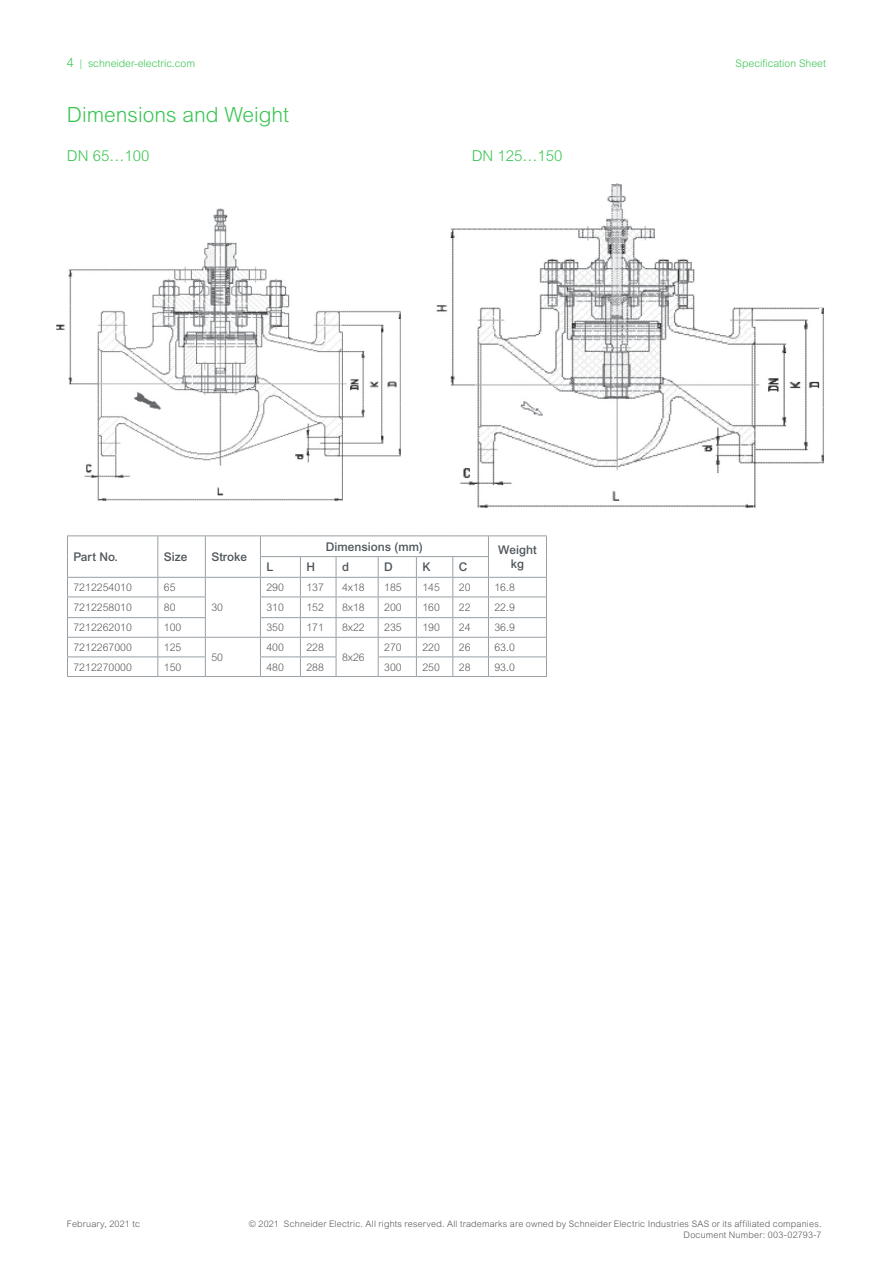
<style>
.page{position:relative;width:893px;height:1263px;background:#fff}
.page>*{position:absolute;margin:0;border:0;box-sizing:border-box;transform-origin:0 0}
.Subhead_Style_02{font:300 21px "Arial MT Std";color:#3ac552}
.Subhead_Style_03{font:300 15px "Arial MT Std";color:#3ac552}
.Table_Title_Bold{font:500 12px "Arial MT Std";color:#4d555b}
.Table_Body_Copy{font:300 10.5px "Arial MT Std";color:#58595b}
.t1{font:300 10.5px "Arial MT Std";color:#3ac552}
.t2{font:300 9px/10.5px "Arial MT Std";letter-spacing:.02em;color:#55595b;text-align:right}
.s1{font-size:12.75px}
</style>
<div class="page">
<hr style="left:67px;top:535px;width:91px;height:1px;background:#979fa5">
<hr style="left:158px;top:535px;width:47px;height:1px;background:#979fa5">
<hr style="left:205px;top:535px;width:55px;height:1px;background:#979fa5">
<hr style="left:260px;top:535px;width:40px;height:1px;background:#979fa5">
<hr style="left:300px;top:535px;width:36px;height:1px;background:#979fa5">
<hr style="left:336px;top:535px;width:42px;height:1px;background:#979fa5">
<hr style="left:378px;top:535px;width:38px;height:1px;background:#979fa5">
<hr style="left:416px;top:535px;width:37px;height:1px;background:#979fa5">
<hr style="left:453px;top:535px;width:35px;height:1px;background:#979fa5">
<hr style="left:488px;top:535px;width:59px;height:1px;background:#979fa5">
<hr style="left:260px;top:556px;width:40px;height:1px;background:#979fa5">
<hr style="left:300px;top:556px;width:36px;height:1px;background:#979fa5">
<hr style="left:336px;top:556px;width:42px;height:1px;background:#979fa5">
<hr style="left:378px;top:556px;width:38px;height:1px;background:#979fa5">
<hr style="left:416px;top:556px;width:37px;height:1px;background:#979fa5">
<hr style="left:453px;top:556px;width:36px;height:1px;background:#979fa5">
<hr style="left:67px;top:577px;width:91px;height:1px;background:#979fa5">
<hr style="left:158px;top:577px;width:47px;height:1px;background:#979fa5">
<hr style="left:205px;top:577px;width:55px;height:1px;background:#979fa5">
<hr style="left:260px;top:577px;width:40px;height:1px;background:#979fa5">
<hr style="left:300px;top:577px;width:36px;height:1px;background:#979fa5">
<hr style="left:336px;top:577px;width:42px;height:1px;background:#979fa5">
<hr style="left:378px;top:577px;width:38px;height:1px;background:#979fa5">
<hr style="left:416px;top:577px;width:37px;height:1px;background:#979fa5">
<hr style="left:453px;top:577px;width:35px;height:1px;background:#979fa5">
<hr style="left:488px;top:577px;width:59px;height:1px;background:#979fa5">
<hr style="left:67px;top:596px;width:91px;height:1px;background:#979fa5">
<hr style="left:158px;top:596px;width:48px;height:1px;background:#979fa5">
<hr style="left:260px;top:596px;width:40px;height:1px;background:#979fa5">
<hr style="left:300px;top:596px;width:36px;height:1px;background:#979fa5">
<hr style="left:336px;top:596px;width:42px;height:1px;background:#979fa5">
<hr style="left:378px;top:596px;width:38px;height:1px;background:#979fa5">
<hr style="left:416px;top:596px;width:37px;height:1px;background:#979fa5">
<hr style="left:453px;top:596px;width:35px;height:1px;background:#979fa5">
<hr style="left:488px;top:596px;width:59px;height:1px;background:#979fa5">
<hr style="left:67px;top:617px;width:91px;height:1px;background:#979fa5">
<hr style="left:158px;top:617px;width:48px;height:1px;background:#979fa5">
<hr style="left:260px;top:617px;width:40px;height:1px;background:#979fa5">
<hr style="left:300px;top:617px;width:36px;height:1px;background:#979fa5">
<hr style="left:336px;top:617px;width:42px;height:1px;background:#979fa5">
<hr style="left:378px;top:617px;width:38px;height:1px;background:#979fa5">
<hr style="left:416px;top:617px;width:37px;height:1px;background:#979fa5">
<hr style="left:453px;top:617px;width:35px;height:1px;background:#979fa5">
<hr style="left:488px;top:617px;width:59px;height:1px;background:#979fa5">
<hr style="left:67px;top:637px;width:91px;height:1px;background:#979fa5">
<hr style="left:158px;top:637px;width:47px;height:1px;background:#979fa5">
<hr style="left:205px;top:637px;width:55px;height:1px;background:#979fa5">
<hr style="left:260px;top:637px;width:40px;height:1px;background:#979fa5">
<hr style="left:300px;top:637px;width:36px;height:1px;background:#979fa5">
<hr style="left:336px;top:637px;width:42px;height:1px;background:#979fa5">
<hr style="left:378px;top:637px;width:38px;height:1px;background:#979fa5">
<hr style="left:416px;top:637px;width:37px;height:1px;background:#979fa5">
<hr style="left:453px;top:637px;width:35px;height:1px;background:#979fa5">
<hr style="left:488px;top:637px;width:59px;height:1px;background:#979fa5">
<hr style="left:67px;top:656px;width:91px;height:1px;background:#979fa5">
<svg style="left:67px;top:536px;width:1px;height:140px"></svg>
<hr style="left:158px;top:656px;width:48px;height:1px;background:#979fa5">
<svg style="left:157px;top:536px;width:1px;height:140px"></svg>
<svg style="left:205px;top:536px;width:1px;height:140px"></svg>
<hr style="left:260px;top:656px;width:40px;height:1px;background:#979fa5">
<svg style="left:260px;top:536px;width:1px;height:140px"></svg>
<hr style="left:300px;top:656px;width:36px;height:1px;background:#979fa5">
<svg style="left:300px;top:557px;width:1px;height:119px"></svg>
<svg style="left:336px;top:557px;width:1px;height:119px"></svg>
<hr style="left:378px;top:656px;width:38px;height:1px;background:#979fa5">
<svg style="left:378px;top:557px;width:1px;height:119px"></svg>
<hr style="left:416px;top:656px;width:37px;height:1px;background:#979fa5">
<svg style="left:416px;top:557px;width:1px;height:119px"></svg>
<hr style="left:453px;top:656px;width:35px;height:1px;background:#979fa5">
<svg style="left:452px;top:557px;width:1px;height:119px"></svg>
<hr style="left:488px;top:656px;width:59px;height:1px;background:#979fa5">
<svg style="left:488px;top:536px;width:1px;height:140px"></svg>
<svg style="left:546px;top:536px;width:1px;height:140px"></svg>
<hr style="left:67px;top:676px;width:91px;height:1px;background:#979fa5">
<hr style="left:158px;top:676px;width:47px;height:1px;background:#979fa5">
<hr style="left:205px;top:676px;width:55px;height:1px;background:#979fa5">
<hr style="left:260px;top:676px;width:40px;height:1px;background:#979fa5">
<hr style="left:300px;top:676px;width:36px;height:1px;background:#979fa5">
<hr style="left:336px;top:676px;width:42px;height:1px;background:#979fa5">
<hr style="left:378px;top:676px;width:38px;height:1px;background:#979fa5">
<hr style="left:416px;top:676px;width:37px;height:1px;background:#979fa5">
<hr style="left:453px;top:676px;width:35px;height:1px;background:#979fa5">
<hr style="left:488px;top:676px;width:59px;height:1px;background:#979fa5">
<img style="left:56px;top:183px;width:767px;height:325px">
<img style="left:820px;top:309px;width:4px;height:161px">
<p class="t1" style="left:67px;top:57px;width:130px"><span class="s1">4</span> | schneider-electric.com</p>
<p class="t1" style="left:736px;top:57px;width:92px">Specification Sheet</p>
<p class="Subhead_Style_02" style="left:67px;top:103px;width:224px">Dimensions and Weight</p>
<p class="Subhead_Style_03" style="left:67px;top:147px;width:84px">DN 65…100</p>
<p class="Subhead_Style_03" style="left:472px;top:147px;width:92px">DN 125…150</p>
<p class="Table_Title_Bold" style="left:73px;top:550px;width:46px">Part No.</p>
<p class="Table_Title_Bold" style="left:164px;top:550px;width:25px">Size</p>
<p class="Table_Title_Bold" style="left:211px;top:550px;width:37px">Stroke</p>
<p class="Table_Body_Copy" style="left:73px;top:581px;width:60px">7212254010</p>
<p class="Table_Body_Copy" style="left:164px;top:581px;width:13px">65</p>
<p class="Table_Title_Bold" style="left:326px;top:539px;width:99px">Dimensions (mm)</p>
<p class="Table_Title_Bold" style="left:498px;top:542px;width:40px">Weight</p>
<p class="Table_Title_Bold" style="left:266px;top:560px;width:8px">L</p>
<p class="Table_Title_Bold" style="left:306px;top:560px;width:10px">H</p>
<p class="Table_Title_Bold" style="left:342px;top:560px;width:8px">d</p>
<p class="Table_Title_Bold" style="left:384px;top:560px;width:10px">D</p>
<p class="Table_Title_Bold" style="left:422px;top:560px;width:10px">K</p>
<p class="Table_Title_Bold" style="left:459px;top:560px;width:10px">C</p>
<p class="Table_Title_Bold" style="left:511px;top:557px;width:15px">kg</p>
<p class="Table_Body_Copy" style="left:266px;top:581px;width:19px">290</p>
<p class="Table_Body_Copy" style="left:306px;top:581px;width:19px">137</p>
<p class="Table_Body_Copy" style="left:342px;top:581px;width:24px">4x18</p>
<p class="Table_Body_Copy" style="left:384px;top:581px;width:19px">185</p>
<p class="Table_Body_Copy" style="left:422px;top:581px;width:19px">145</p>
<p class="Table_Body_Copy" style="left:459px;top:581px;width:13px">20</p>
<p class="Table_Body_Copy" style="left:494px;top:581px;width:22px">16.8</p>
<p class="Table_Body_Copy" style="left:73px;top:601px;width:60px">7212258010</p>
<p class="Table_Body_Copy" style="left:164px;top:601px;width:13px">80</p>
<p class="Table_Body_Copy" style="left:266px;top:601px;width:19px">310</p>
<p class="Table_Body_Copy" style="left:306px;top:601px;width:19px">152</p>
<p class="Table_Body_Copy" style="left:342px;top:601px;width:24px">8x18</p>
<p class="Table_Body_Copy" style="left:384px;top:601px;width:19px">200</p>
<p class="Table_Body_Copy" style="left:422px;top:601px;width:19px">160</p>
<p class="Table_Body_Copy" style="left:459px;top:601px;width:13px">22</p>
<p class="Table_Body_Copy" style="left:494px;top:601px;width:22px">22.9</p>
<p class="Table_Body_Copy" style="left:73px;top:622px;width:60px">7212262010</p>
<p class="Table_Body_Copy" style="left:164px;top:622px;width:19px">100</p>
<p class="Table_Body_Copy" style="left:266px;top:622px;width:19px">350</p>
<p class="Table_Body_Copy" style="left:306px;top:622px;width:19px">171</p>
<p class="Table_Body_Copy" style="left:342px;top:622px;width:24px">8x22</p>
<p class="Table_Body_Copy" style="left:384px;top:622px;width:19px">235</p>
<p class="Table_Body_Copy" style="left:422px;top:622px;width:19px">190</p>
<p class="Table_Body_Copy" style="left:459px;top:622px;width:13px">24</p>
<p class="Table_Body_Copy" style="left:494px;top:622px;width:22px">36.9</p>
<p class="Table_Body_Copy" style="left:73px;top:641px;width:60px">7212267000</p>
<p class="Table_Body_Copy" style="left:164px;top:641px;width:19px">125</p>
<p class="Table_Body_Copy" style="left:211px;top:651px;width:13px">50</p>
<p class="Table_Body_Copy" style="left:211px;top:601px;width:13px">30</p>
<p class="Table_Body_Copy" style="left:266px;top:641px;width:19px">400</p>
<p class="Table_Body_Copy" style="left:306px;top:641px;width:19px">228</p>
<p class="Table_Body_Copy" style="left:384px;top:641px;width:19px">270</p>
<p class="Table_Body_Copy" style="left:422px;top:641px;width:19px">220</p>
<p class="Table_Body_Copy" style="left:459px;top:641px;width:13px">26</p>
<p class="Table_Body_Copy" style="left:494px;top:641px;width:22px">63.0</p>
<p class="Table_Body_Copy" style="left:342px;top:651px;width:24px">8x26</p>
<p class="Table_Body_Copy" style="left:73px;top:661px;width:60px">7212270000</p>
<p class="Table_Body_Copy" style="left:164px;top:661px;width:19px">150</p>
<p class="Table_Body_Copy" style="left:266px;top:661px;width:19px">480</p>
<p class="Table_Body_Copy" style="left:306px;top:661px;width:19px">288</p>
<p class="Table_Body_Copy" style="left:384px;top:661px;width:19px">300</p>
<p class="Table_Body_Copy" style="left:422px;top:661px;width:19px">250</p>
<p class="Table_Body_Copy" style="left:459px;top:661px;width:13px">28</p>
<p class="Table_Body_Copy" style="left:494px;top:661px;width:22px">93.0</p>
<p class="t2" style="left:67px;top:1218px;width:75px">February, 2021 tc</p>
<p class="t2" style="left:249px;top:1218px;width:574px">© 2021 Schneider Electric. All rights reserved. All trademarks are owned by Schneider Electric Industries SAS or its affiliated companies.<br>Document Number: 003-02793-7</p>
</div>
